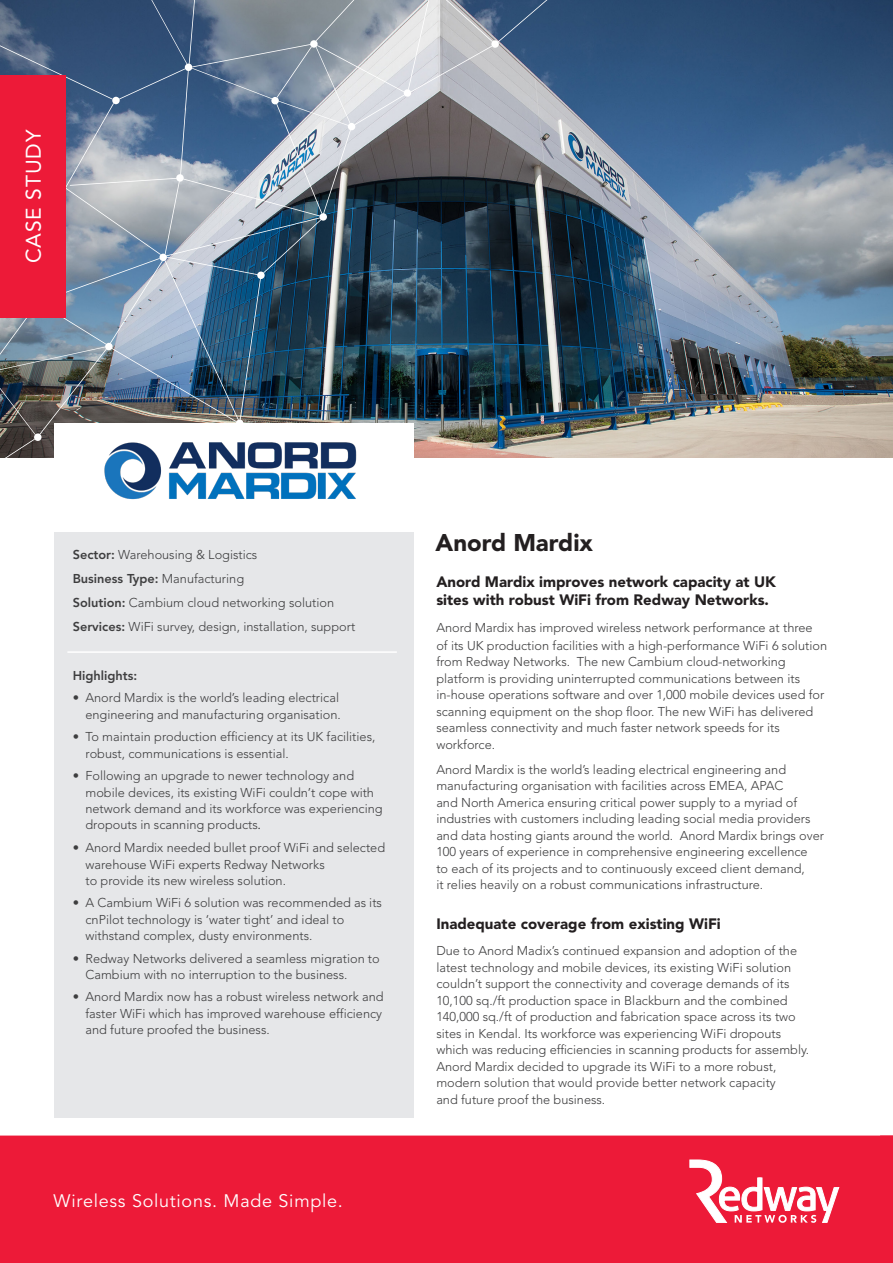
<style>
.page{position:relative;width:893px;height:1263px;background:#fff}
.page>*{position:absolute;margin:0;border:0;box-sizing:border-box;transform-origin:0 0}
.t1{font:900 24px "Avenir LT Std";color:#231f20}
.t2{font:21px "Avenir LT Std";letter-spacing:.04em;color:#fff}
.t3{font:18px "Avenir LT Std";letter-spacing:.04em;color:#fff}
.t4{font:900 15px/18px "Avenir LT Std";color:#231f20}
.t5{font:300 12.75px/16.5px "Avenir LT Std";color:#3e3e3f}
.t6{font:800 12.75px "Avenir LT Std";color:#3e3e3f}
.s1{font-weight:800}
.s2{font-weight:300}
.s3{font-family:"Minion Pro";font-weight:400}
</style>
<div class="page">
<div style="left:54px;top:533px;width:360px;height:585px;background:#e6e7e9"></div>
<img style="left:496px;top:0;width:397px;height:457px">
<svg style="left:496px;top:0;width:74px;height:214px;background:#6e7b8d"></svg>
<div style="left:491px;top:40px;width:8px;height:8px;background:#fff;border-radius:50%"></div>
<img style="left:0;top:0;width:496px;height:458px">
<hr style="left:67px;top:651px;width:330px;height:2px;background:#fff">
<div style="left:0;top:1136px;width:880px;height:127px;background:#ed1a38"></div>
<svg style="left:689px;top:1159px;width:150px;height:64px"></svg>
<div style="left:0;top:75px;width:65px;height:242px;background:#ed1a38"></div>
<div style="left:880px;top:1136px;width:13px;height:127px;background:#ed1a38"></div>
<div style="left:54px;top:423px;width:360px;height:92px;background:#fff"></div>
<img style="left:104px;top:442px;width:253px;height:58px">
<p class="t2" style="left:21px;top:263px;width:136px;rotate:-90deg">CASE STUDY</p>
<p class="t5" style="left:73px;top:547px;width:186px"><span class="s1">Sector:</span> Warehousing &amp; Logistics</p>
<p class="t6" style="left:73px;top:571px;width:173px">Business Type: <span class="s2">Manufacturing</span></p>
<p class="t5" style="left:73px;top:594px;width:263px"><span class="s1">Solution:</span> Cambium cloud networking solution</p>
<p class="t5" style="left:73px;top:618px;width:284px"><span class="s1">Services:</span> WiFi survey, design, installation, support</p>
<p class="t6" style="left:73px;top:668px;width:66px">Highlights:</p>
<p class="t5" style="left:73px;top:690px;width:270px;text-align:right">• Anord Mardix is the world’s leading electrical engineering and manufacturing organisation.</p>
<p class="t5" style="left:85px;top:728px;width:291px;text-indent:-13px">• To maintain production efficiency at its UK facilities, robust, communications is essential.</p>
<p class="t5" style="left:85px;top:767px;width:299px;text-indent:-13px">• Following an upgrade to newer technology and mobile devices, its existing WiFi couldn’t cope with network demand and its workforce was experiencing dropouts in scanning products<span class="s3">.</span></p>
<p class="t5" style="left:85px;top:839px;width:301px;text-indent:-13px">• Anord Mardix needed bullet proof WiFi and selected warehouse WiFi experts Redway Networks<br>to provide its new wireless solution.</p>
<p class="t5" style="left:85px;top:895px;width:298px;text-indent:-13px">• A Cambium WiFi 6 solution was recommended as its cnPilot technology is ‘water tight’ and ideal to withstand complex, dusty environments.</p>
<p class="t5" style="left:85px;top:950px;width:296px;text-indent:-13px">• Redway Networks delivered a seamless migration to<br>Cambium with no interruption to the business.</p>
<p class="t5" style="left:85px;top:989px;width:300px;text-align:justify;text-indent:-13px">• Anord Mardix now has a robust wireless network and faster WiFi which has improved warehouse efficiency and future proofed the business.</p>
<p class="t3" style="left:53px;top:1190px;width:291px">Wireless Solutions. Made Simple.</p>
<p class="t1" style="left:436px;top:528px;width:159px">Anord Mardix</p>
<p class="t4" style="left:436px;top:573px;width:341px">Anord Mardix improves network capacity at UK sites with robust WiFi from Redway Networks.</p>
<p class="t5" style="left:436px;top:618px;width:392px;line-height:18px">Anord Mardix has improved wireless network performance at three of its UK production facilities with a high-performance WiFi 6 solution</p>
<p class="t5" style="left:436px;top:654px;width:390px">from Redway Networks. The new Cambium cloud-networking platform is providing uninterrupted communications between its in-house operations software and over 1,000 mobile devices used for scanning equipment on the shop floor. The new WiFi has delivered seamless connectivity and much faster network speeds for its workforce.</p>
<p class="t5" style="left:436px;top:761px;width:389px">Anord Mardix is the world’s leading electrical engineering and manufacturing organisation with facilities across EMEA, APAC<br>and North America ensuring critical power supply to a myriad of industries with customers including leading social media providers and data hosting giants around the world. Anord Mardix brings over 100 years of experience in comprehensive engineering excellence<br>to each of its projects and to continuously exceed client demand,<br>it relies heavily on a robust communications infrastructure.</p>
<p class="t4" style="left:436px;top:914px;width:286px">Inadequate coverage from existing WiFi</p>
<p class="t5" style="left:436px;top:942px;width:374px">Due to Anord Madix’s continued expansion and adoption of the latest technology and mobile devices, its existing WiFi solution couldn’t support the connectivity and coverage demands of its 10,100 sq./ft production space in Blackburn and the combined 140,000 sq./ft of production and fabrication space across its two sites in Kendal. Its workforce was experiencing WiFi dropouts which was reducing efficiencies in scanning products for assembly.<br>Anord Mardix decided to upgrade its WiFi to a more robust, modern solution that would provide better network capacity<br>and future proof the business.</p>
</div>
